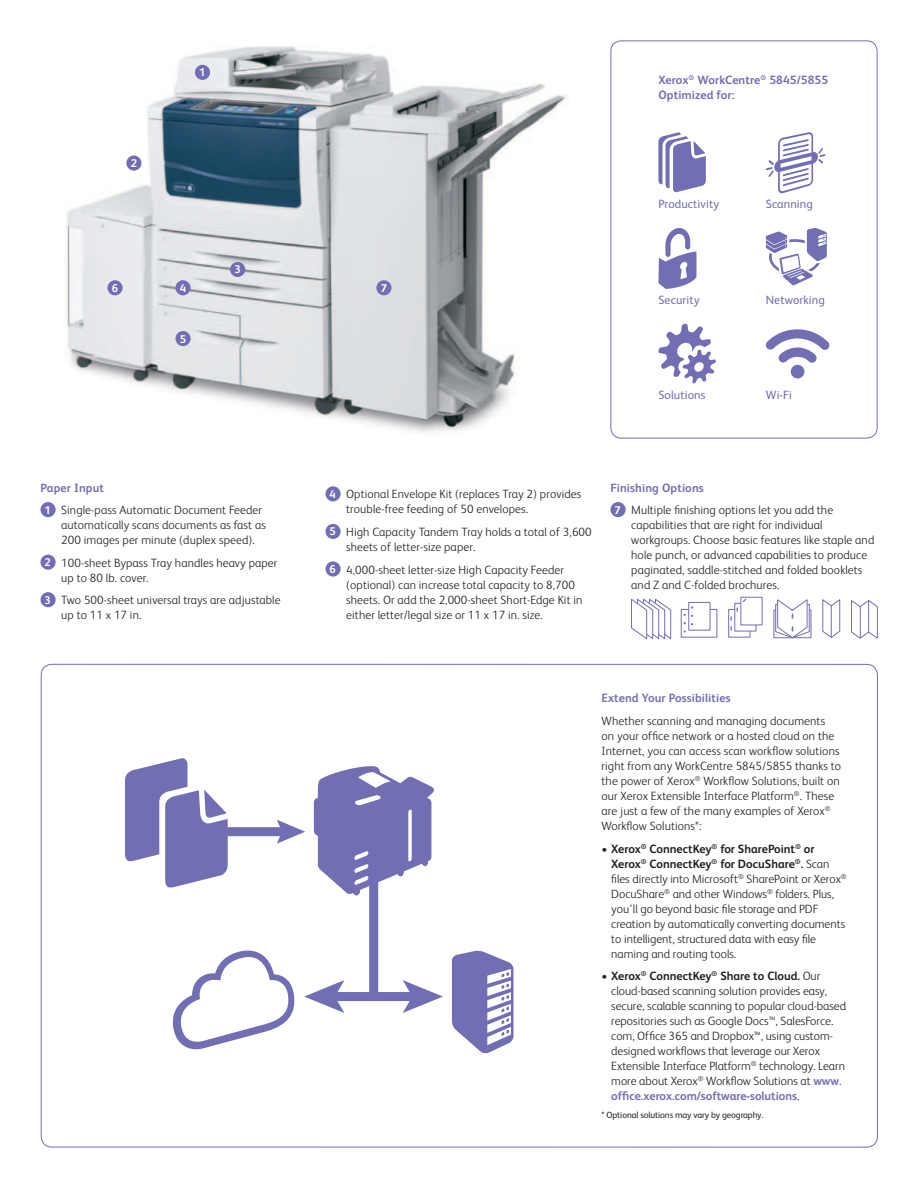
<style>
.page{position:relative;width:918px;height:1188px;background:#fff}
.page>*{position:absolute;margin:0;border:0;box-sizing:border-box;transform-origin:0 0}
.t1{font:300 12px/15px "Xerox Sans";letter-spacing:.01em;color:#231f20}
.t2{font:700 12px/15px "Xerox Sans";letter-spacing:.01em;color:#716eb3}
.t3{font:12px "Xerox Sans";letter-spacing:.01em;color:#716eb3}
.t4{font:700 11.25px "Xerox Sans";color:#fff}
.t5{font:9px "Xerox Sans";letter-spacing:-.01em;color:#231f20}
.s1{font-weight:700;color:#716eb3}
.s2{font-weight:700;font-size:11.25px;color:#fff}
.s3{font-weight:700}
</style>
<div class="page">
<svg style="left:658px;top:132px;width:48px;height:61px"></svg>
<svg style="left:766px;top:132px;width:59px;height:62px"></svg>
<svg style="left:658px;top:228px;width:38px;height:61px"></svg>
<svg style="left:766px;top:228px;width:61px;height:57px"></svg>
<svg style="left:658px;top:324px;width:58px;height:59px"></svg>
<svg style="left:765px;top:329px;width:65px;height:34px"></svg>
<div style="left:791px;top:365px;width:13px;height:13px;background:#716eb3;border-radius:50%"></div>
<div style="left:610px;top:40px;width:268px;height:398px;border:1px solid #716eb3;border-radius:10px"></div>
<img style="left:66px;top:46px;width:502px;height:387px">
<div style="left:195px;top:65px;width:15px;height:15px;background:#716eb3;border-radius:50%"></div>
<div style="left:126px;top:156px;width:15px;height:15px;background:#716eb3;border-radius:50%"></div>
<div style="left:107px;top:280px;width:16px;height:15px;background:#716eb3;border-radius:50%"></div>
<div style="left:230px;top:262px;width:15px;height:15px;background:#716eb3;border-radius:50%"></div>
<div style="left:175px;top:280px;width:16px;height:15px;background:#716eb3;border-radius:50%"></div>
<div style="left:376px;top:280px;width:16px;height:15px;background:#716eb3;border-radius:50%"></div>
<div style="left:176px;top:331px;width:15px;height:15px;background:#716eb3;border-radius:50%"></div>
<svg style="left:172px;top:951px;width:123px;height:98px"></svg>
<svg style="left:452px;top:951px;width:62px;height:103px"></svg>
<svg style="left:125px;top:758px;width:103px;height:130px"></svg>
<svg style="left:314px;top:766px;width:120px;height:130px"></svg>
<div style="left:215px;top:827px;width:71px;height:9px;background:#716eb3"></div>
<svg style="left:277px;top:820px;width:28px;height:24px"></svg>
<div style="left:369px;top:881px;width:9px;height:114px;background:#716eb3"></div>
<div style="left:333px;top:992px;width:81px;height:9px;background:#716eb3"></div>
<svg style="left:304px;top:980px;width:40px;height:33px"></svg>
<svg style="left:403px;top:980px;width:40px;height:33px"></svg>
<svg style="left:631px;top:598px;width:41px;height:41px"></svg>
<div style="left:681px;top:609px;width:36px;height:29px;background:#fff;border:1px solid #716eb3"></div>
<div style="left:688px;top:602px;width:23px;height:29px;background:#fff;border:1px solid #716eb3"></div>
<svg style="left:684px;top:606px;width:9px;height:27px"></svg>
<div style="left:728px;top:609px;width:22px;height:29px;background:#fff;border:1px solid #716eb3"></div>
<div style="left:734px;top:603px;width:23px;height:29px;background:#fff;border:1px solid #716eb3"></div>
<div style="left:740px;top:597px;width:23px;height:28px;background:#fff;border:1px solid #716eb3"></div>
<svg style="left:737px;top:597px;width:11px;height:14px"></svg>
<svg style="left:773px;top:610px;width:39px;height:28px"></svg>
<svg style="left:775px;top:599px;width:35px;height:40px"></svg>
<svg style="left:851px;top:600px;width:27px;height:39px"></svg>
<hr style="left:860px;top:607px;width:1px;height:31px;background:#716eb3">
<hr style="left:868px;top:601px;width:1px;height:31px;background:#716eb3">
<svg style="left:822px;top:599px;width:19px;height:39px"></svg>
<hr style="left:831px;top:606px;width:1px;height:31px;background:#716eb3">
<div style="left:40px;top:502px;width:16px;height:15px;background:#716eb3;border-radius:50%"></div>
<div style="left:40px;top:555px;width:16px;height:15px;background:#716eb3;border-radius:50%"></div>
<div style="left:40px;top:592px;width:16px;height:15px;background:#716eb3;border-radius:50%"></div>
<div style="left:326px;top:486px;width:15px;height:15px;background:#716eb3;border-radius:50%"></div>
<div style="left:326px;top:524px;width:15px;height:15px;background:#716eb3;border-radius:50%"></div>
<div style="left:326px;top:561px;width:15px;height:16px;background:#716eb3;border-radius:50%"></div>
<div style="left:610px;top:502px;width:16px;height:15px;background:#716eb3;border-radius:50%"></div>
<p class="t4" style="left:131px;top:157px;width:8px">2</p>
<p class="t4" style="left:112px;top:281px;width:8px">6</p>
<p class="t4" style="left:199px;top:66px;width:8px">1</p>
<p class="t4" style="left:234px;top:263px;width:8px">3</p>
<p class="t4" style="left:180px;top:281px;width:8px">4</p>
<p class="t4" style="left:381px;top:281px;width:8px">7</p>
<p class="t4" style="left:180px;top:332px;width:8px">5</p>
<p class="t2" style="left:658px;top:74px;width:171px">Xerox<sup>®</sup> WorkCentre<sup>®</sup> 5845/5855<br>Optimized for:</p>
<p class="t3" style="left:658px;top:200px;width:62px">Productivity</p>
<p class="t3" style="left:766px;top:200px;width:49px">Scanning</p>
<p class="t3" style="left:658px;top:296px;width:43px">Security</p>
<p class="t3" style="left:766px;top:296px;width:61px">Networking</p>
<p class="t3" style="left:658px;top:390px;width:49px">Solutions</p>
<p class="t3" style="left:766px;top:390px;width:28px">Wi-Fi</p>
<p class="t1" style="left:44px;top:477px;width:219px;line-height:22.5px;text-indent:-4px"><span class="s1">Paper Input<br></span><span class="s2">1</span> Single-pass Automatic Document Feeder</p>
<p class="t1" style="left:61px;top:519px;width:206px">automatically scans documents as fast as<br>200 images per minute (duplex speed).</p>
<p class="t1" style="left:61px;top:556px;width:218px;text-indent:-17px"><span class="s2">2</span> 100-sheet Bypass Tray handles heavy paper up to 80 lb. cover.</p>
<p class="t1" style="left:61px;top:594px;width:221px;text-indent:-17px"><span class="s2">3</span> Two 500-sheet universal trays are adjustable up to 11 x 17 in.</p>
<p class="t1" style="left:346px;top:488px;width:237px;text-indent:-17px"><span class="s2">4</span> Optional Envelope Kit (replaces Tray 2) provides trouble-free feeding of 50 envelopes.</p>
<p class="t1" style="left:346px;top:525px;width:247px;text-indent:-17px"><span class="s2">5</span> High Capacity Tandem Tray holds a total of 3,600 sheets of letter-size paper.</p>
<p class="t1" style="left:346px;top:563px;width:238px;text-indent:-17px"><span class="s2">6</span> 4,000-sheet letter-size High Capacity Feeder (optional) can increase total capacity to 8,700 sheets. Or add the 2,000-sheet Short-Edge Kit in either letter/legal size or 11 x 17 in. size.</p>
<p class="t1" style="left:614px;top:477px;width:220px;line-height:22.5px;text-indent:-4px"><span class="s1">Finishing Options<br></span><span class="s2">7</span> Multiple finishing options let you add the</p>
<p class="t1" style="left:631px;top:519px;width:245px">capabilities that are right for individual workgroups. Choose basic features like staple and hole punch, or advanced capabilities to produce paginated, saddle-stitched and folded booklets and Z and C-folded brochures.</p>
<p class="t2" style="left:602px;top:692px;width:131px">Extend Your Possibilities</p>
<p class="t1" style="left:602px;top:714px;width:241px">Whether scanning and managing documents<br>on your office network or a hosted cloud on the Internet, you can access scan workflow solutions right from any WorkCentre 5845/5855 thanks to the power of Xerox<sup>®</sup> Workflow Solutions, built on our Xerox Extensible Interface Platform<sup>®</sup>. These are just a few of the many examples of Xerox<sup>® </sup>Workflow Solutions*:</p>
<p class="t1" style="left:611px;top:840px;width:237px;text-indent:-10px">• <span class="s3">Xerox</span><sup>®</sup> <span class="s3">ConnectKey</span><sup>®</sup> <span class="s3">for SharePoint</span><sup>®</sup> <span class="s3">or Xerox</span><sup>®</sup> <span class="s3">ConnectKey</span><sup>®</sup> <span class="s3">for DocuShare</span><sup>®</sup><span class="s3">.</span> Scan files directly into Microsoft<sup>®</sup> SharePoint or Xerox<sup>® </sup>DocuShare<sup>®</sup> and other Windows<sup>®</sup> folders. Plus, you’ll go beyond basic file storage and PDF creation by automatically converting documents to intelligent, structured data with easy file naming and routing tools.</p>
<p class="t1" style="left:611px;top:968px;width:236px;text-indent:-10px">• <span class="s3">Xerox</span><sup>®</sup> <span class="s3">ConnectKey</span><sup>®</sup> <span class="s3">Share to Cloud.</span> Our cloud-based scanning solution provides easy, secure, scalable scanning to popular cloud-based repositories such as Google Docs™, SalesForce. com, Office 365 and Dropbox™, using custom&shy;designed workflows that leverage our Xerox Extensible Interface Platform<sup>®</sup> technology. Learn more about Xerox<sup>®</sup> Workflow Solutions at <span class="s1">www. office.xerox.com/software-solutions</span>.</p>
<p class="t5" style="left:602px;top:1112px;width:163px">* Optional solutions may vary by geography.</p>
</div>
